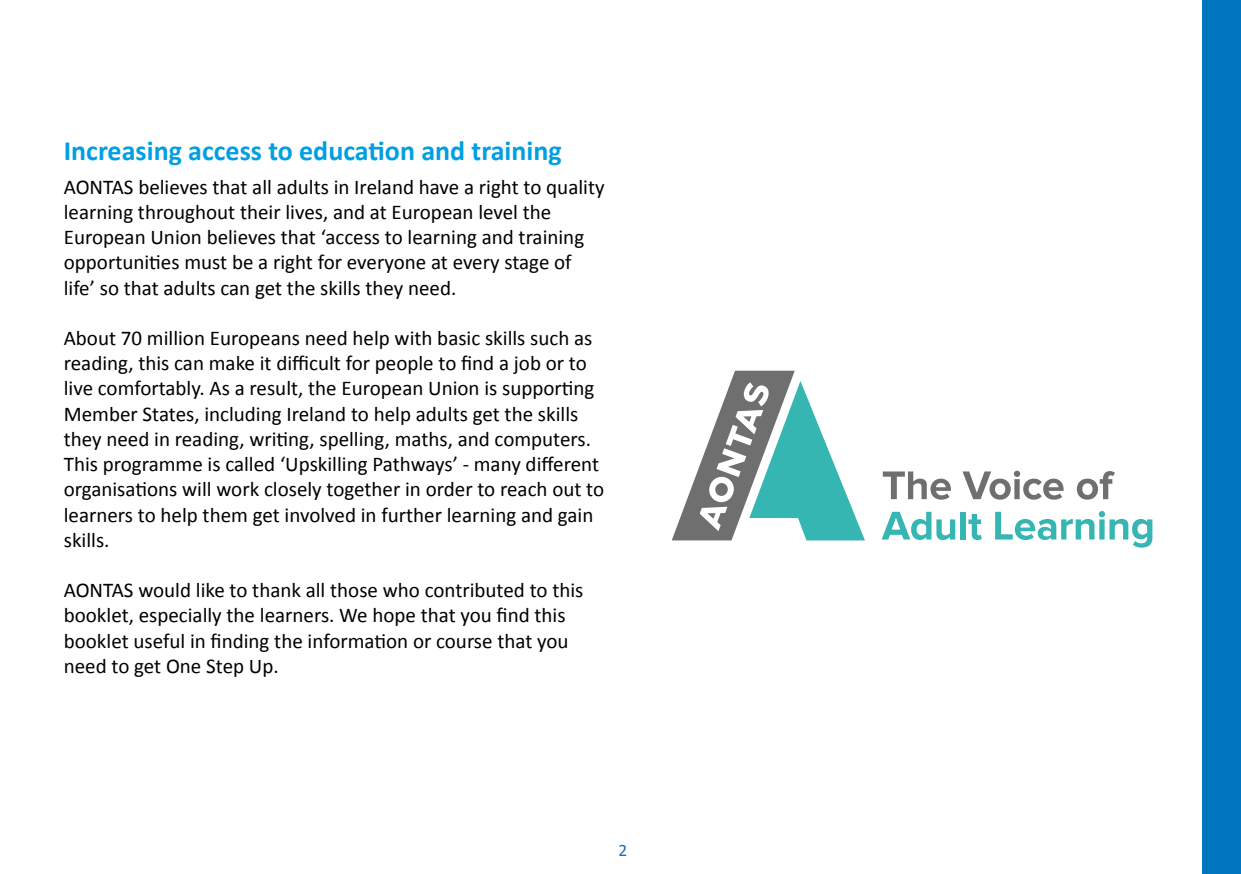
<style>
.page{position:relative;width:1241px;height:874px;background:#fff}
.page>*{position:absolute;margin:0;border:0;box-sizing:border-box;transform-origin:0 0}
.t1{font:700 28px "Calibri";color:#009fe3}
.t2{font:21px/25.2px "Calibri";color:#000}
.t3{font:17.5px "Calibri";color:#1d71b8}
</style>
<div class="page">
<div style="left:1202px;top:0;width:38px;height:873px;background:#0076c0"></div>
<svg style="left:882px;top:471px;width:68px;height:28px"></svg>
<svg style="left:962px;top:470px;width:101px;height:29px"></svg>
<svg style="left:1076px;top:471px;width:38px;height:28px"></svg>
<svg style="left:881px;top:511px;width:74px;height:28px"></svg>
<div style="left:960px;top:511px;width:5px;height:28px;background:#35b6b2"></div>
<svg style="left:968px;top:514px;width:13px;height:25px"></svg>
<svg style="left:995px;top:511px;width:157px;height:36px"></svg>
<svg style="left:672px;top:370px;width:192px;height:170px"></svg>
<h1 class="t1" style="left:64px;top:133px;width:499px">Increasing access to education and training</h1>
<p class="t2" style="left:64px;top:174px;width:542px">AONTAS believes that all adults in Ireland have a right to quality learning throughout their lives, and at European level the European Union believes that ‘access to learning and training opportunities must be a right for everyone at every stage of life’ so that adults can get the skills they need.</p>
<p class="t2" style="left:64px;top:325px;width:542px">About 70 million Europeans need help with basic skills such as reading, this can make it difficult for people to find a job or to live comfortably. As a result, the European Union is supporting Member States, including Ireland to help adults get the skills they need in reading, writing, spelling, maths, and computers.<br>This programme is called ‘Upskilling Pathways’ - many different organisations will work closely together in order to reach out to learners to help them get involved in further learning and gain skills.</p>
<p class="t2" style="left:64px;top:577px;width:521px">AONTAS would like to thank all those who contributed to this booklet, especially the learners. We hope that you find this booklet useful in finding the information or course that you need to get One Step Up.</p>
<p class="t3" style="left:618px;top:838px;width:10px">2</p>
</div>
